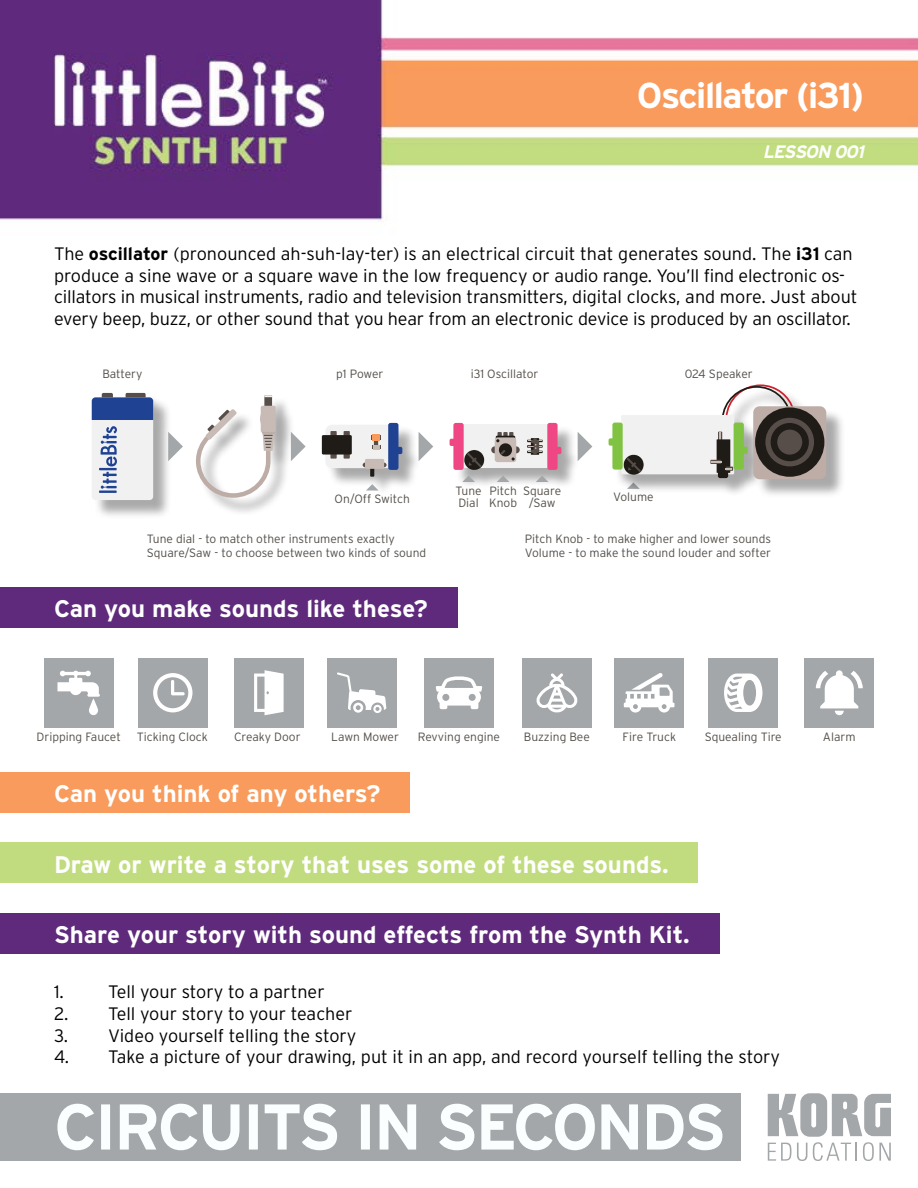
<style>
.page{position:relative;width:918px;height:1188px;background:#fff}
.page>*{position:absolute;margin:0;border:0;box-sizing:border-box;transform-origin:0 0}
.t1{font:700 36px "Interstate";letter-spacing:-.04em;color:#fff}
.t2{font:700 24px "Interstate";color:#fff}
.t3{font:300 18px/21.6px "Interstate";letter-spacing:-.01em;color:#000}
.t4{font:italic 700 18px "Interstate";color:#fff}
.t5{font:300 12px/12px "Interstate";color:#544f4a}
.s1{font-weight:700}
</style>
<div class="page">
<img style="left:0;top:0;width:918px;height:1161px">
<div style="left:0;top:1093px;width:741px;height:68px;background:#a3a7a9"></div>
<svg style="left:768px;top:1093px;width:123px;height:68px"></svg>
<svg style="left:57px;top:1104px;width:665px;height:46px"></svg>
<div style="left:0;top:587px;width:457px;height:41px;background:#5f2a7c"></div>
<div style="left:0;top:772px;width:410px;height:41px;background:#f89b5c"></div>
<div style="left:0;top:913px;width:720px;height:41px;background:#5f2a7c"></div>
<div style="left:0;top:843px;width:698px;height:40px;background:#c1dc7e"></div>
<div style="left:138px;top:658px;width:70px;height:70px;background:#a3a7a9"></div>
<svg style="left:153px;top:673px;width:39px;height:39px"></svg>
<div style="left:522px;top:658px;width:70px;height:70px;background:#a3a7a9"></div>
<svg style="left:536px;top:673px;width:42px;height:39px"></svg>
<div style="left:614px;top:658px;width:70px;height:70px;background:#a3a7a9"></div>
<svg style="left:624px;top:673px;width:50px;height:40px"></svg>
<div style="left:708px;top:658px;width:70px;height:70px;background:#a3a7a9"></div>
<svg style="left:724px;top:674px;width:38px;height:38px"></svg>
<div style="left:424px;top:658px;width:70px;height:70px;background:#a3a7a9"></div>
<svg style="left:436px;top:676px;width:46px;height:33px"></svg>
<div style="left:44px;top:658px;width:70px;height:70px;background:#a3a7a9"></div>
<svg style="left:58px;top:671px;width:42px;height:44px"></svg>
<div style="left:804px;top:658px;width:70px;height:70px;background:#a3a7a9"></div>
<svg style="left:816px;top:670px;width:47px;height:45px"></svg>
<div style="left:327px;top:658px;width:70px;height:70px;background:#a3a7a9"></div>
<svg style="left:337px;top:672px;width:49px;height:41px"></svg>
<div style="left:234px;top:658px;width:70px;height:70px;background:#a3a7a9"></div>
<svg style="left:254px;top:670px;width:30px;height:45px"></svg>
<div style="left:452px;top:425px;width:128px;height:64px;background:#000;opacity:.34"></div>
<div style="left:459px;top:425px;width:93px;height:43px;background:#f1f1f1"></div>
<div style="left:547px;top:423px;width:11px;height:47px;background:#ef4784;border-radius:2px"></div>
<div style="left:550px;top:447px;width:11px;height:7px;background:#ef4784;border-radius:2px"></div>
<div style="left:453px;top:423px;width:11px;height:47px;background:#ef4784;border-radius:2px"></div>
<div style="left:450px;top:439px;width:11px;height:7px;background:#ef4784;border-radius:2px"></div>
<svg style="left:491px;top:446px;width:7px;height:7px"></svg>
<svg style="left:513px;top:446px;width:7px;height:7px"></svg>
<svg style="left:503px;top:432px;width:5px;height:25px"></svg>
<svg style="left:509px;top:432px;width:4px;height:25px"></svg>
<svg style="left:498px;top:432px;width:4px;height:25px"></svg>
<div style="left:496px;top:436px;width:19px;height:24px;background:#1f1c17"></div>
<div style="left:495px;top:437px;width:21px;height:25px;background:#c8bbb5;border-radius:3px"></div>
<svg style="left:496px;top:439px;width:19px;height:22px"></svg>
<svg style="left:464px;top:450px;width:20px;height:20px"></svg>
<svg style="left:527px;top:438px;width:16px;height:17px"></svg>
<div style="left:94px;top:395px;width:78px;height:123px;background:#000;opacity:.34"></div>
<div style="left:126px;top:393px;width:20px;height:35px;background:#584e49;border-radius:2px"></div>
<div style="left:102px;top:393px;width:11px;height:35px;background:#584e49;border-radius:2px"></div>
<div style="left:92px;top:397px;width:61px;height:103px;background:#f1f1f1;border-radius:4px"></div>
<svg style="left:92px;top:397px;width:61px;height:23px"></svg>
<svg style="left:99px;top:426px;width:18px;height:67px"></svg>
<div style="left:324px;top:425px;width:97px;height:71px;background:#000;opacity:.34"></div>
<div style="left:325px;top:425px;width:70px;height:43px;background:#f1f1f1;border-radius:7px"></div>
<div style="left:388px;top:423px;width:10px;height:47px;background:#204293;border-radius:2px"></div>
<div style="left:391px;top:447px;width:11px;height:7px;background:#204293;border-radius:2px"></div>
<div style="left:344px;top:431px;width:6px;height:28px;background:#584e49"></div>
<div style="left:330px;top:431px;width:7px;height:28px;background:#584e49"></div>
<div style="left:322px;top:435px;width:30px;height:20px;background:#1f1c17"></div>
<hr style="left:374px;top:435px;width:4px;height:13px;background:#584e49">
<div style="left:371px;top:435px;width:10px;height:5px;background:#584e49"></div>
<div style="left:372px;top:434px;width:8px;height:7px;background:#f89b5c"></div>
<svg style="left:372px;top:445px;width:8px;height:4px"></svg>
<svg style="left:370px;top:465px;width:4px;height:12px"></svg>
<div style="left:365px;top:459px;width:19px;height:10px;background:#c8bbb5;border-radius:2px"></div>
<div style="left:198px;top:397px;width:97px;height:119px;background:#000;opacity:.34"></div>
<svg style="left:264px;top:395px;width:8px;height:17px"></svg>
<svg style="left:264px;top:395px;width:8px;height:2px"></svg>
<div style="left:261px;top:406px;width:15px;height:26px;background:#c8bbb5;border-radius:2px"></div>
<svg style="left:196px;top:408px;width:80px;height:90px"></svg>
<svg style="left:168px;top:432px;width:15px;height:29px"></svg>
<svg style="left:291px;top:432px;width:15px;height:29px"></svg>
<svg style="left:419px;top:432px;width:14px;height:29px"></svg>
<svg style="left:578px;top:432px;width:14px;height:29px"></svg>
<svg style="left:366px;top:484px;width:13px;height:7px"></svg>
<svg style="left:536px;top:476px;width:12px;height:6px"></svg>
<svg style="left:497px;top:476px;width:12px;height:6px"></svg>
<svg style="left:462px;top:476px;width:13px;height:6px"></svg>
<div style="left:611px;top:386px;width:234px;height:112px;background:#000;opacity:.34"></div>
<svg style="left:722px;top:384px;width:72px;height:35px"></svg>
<div style="left:621px;top:415px;width:113px;height:59px;background:#f1f1f1"></div>
<div style="left:734px;top:423px;width:10px;height:47px;background:#80c342;border-radius:2px"></div>
<div style="left:736px;top:447px;width:12px;height:7px;background:#80c342;border-radius:2px"></div>
<div style="left:612px;top:423px;width:11px;height:47px;background:#80c342;border-radius:2px"></div>
<div style="left:609px;top:438px;width:11px;height:8px;background:#80c342;border-radius:2px"></div>
<svg style="left:624px;top:455px;width:20px;height:20px"></svg>
<hr style="left:718px;top:432px;width:4px;height:13px;background:#584e49">
<svg style="left:719px;top:433px;width:2px;height:6px"></svg>
<div style="left:717px;top:439px;width:13px;height:34px;background:#1f1c17"></div>
<div style="left:718px;top:445px;width:10px;height:33px;background:#1f1c17;border-radius:2px"></div>
<svg style="left:710px;top:460px;width:11px;height:4px"></svg>
<svg style="left:712px;top:461px;width:21px;height:10px"></svg>
<div style="left:753px;top:406px;width:73px;height:73px;background:#bdada6;border-radius:6px"></div>
<div style="left:755px;top:407px;width:69px;height:70px;background:#1f1c17;border-radius:50%"></div>
<div style="left:765px;top:418px;width:49px;height:48px;background:#584e49;border-radius:50%"></div>
<div style="left:771px;top:423px;width:38px;height:38px;background:#1f1c17;border-radius:50%"></div>
<div style="left:777px;top:430px;width:25px;height:25px;background:#584e49;border-radius:50%"></div>
<h1 class="t1" style="left:637px;top:75px;width:229px">Oscillator (i31)</h1>
<p class="t4" style="left:763px;top:142px;width:107px">LESSON 001</p>
<p class="t3" style="left:54px;top:243px;width:805px">The <span class="s1">oscillator</span> (pronounced ah-suh-lay-ter) is an electrical circuit that generates sound. The <span class="s1">i31</span> can produce a sine wave or a square wave in the low frequency or audio range. You’ll find electronic os&shy;cillators in musical instruments, radio and television transmitters, digital clocks, and more. Just about every beep, buzz, or other sound that you hear from an electronic device is produced by an oscillator.</p>
<p class="t5" style="left:102px;top:368px;width:42px">Battery</p>
<p class="t5" style="left:336px;top:368px;width:49px">p1 Power</p>
<p class="t5" style="left:471px;top:368px;width:69px">i31 Oscillator</p>
<p class="t5" style="left:685px;top:368px;width:69px">024 Speaker</p>
<p class="t5" style="left:489px;top:484px;width:30px">Pitch<br>Knob</p>
<p class="t5" style="left:523px;top:484px;width:40px;text-align:center">Square /Saw</p>
<p class="t5" style="left:456px;top:484px;width:28px">Tune<br>Dial</p>
<p class="t5" style="left:335px;top:493px;width:77px">On/Off Switch</p>
<p class="t5" style="left:613px;top:491px;width:42px">Volume</p>
<p class="t5" style="left:147px;top:532px;width:250px">Tune dial - to match other instruments exactly</p>
<p class="t5" style="left:525px;top:532px;width:248px">Pitch Knob - to make higher and lower sounds</p>
<p class="t5" style="left:147px;top:547px;width:281px">Square/Saw - to choose between two kinds of sound</p>
<p class="t5" style="left:525px;top:547px;width:248px">Volume - to make the sound louder and softer</p>
<h2 class="t2" style="left:54px;top:595px;width:375px">Can you make sounds like these?</h2>
<p class="t5" style="left:37px;top:731px;width:86px">Dripping Faucet</p>
<p class="t5" style="left:137px;top:731px;width:72px">Ticking Clock</p>
<p class="t5" style="left:234px;top:731px;width:68px">Creaky Door</p>
<p class="t5" style="left:331px;top:731px;width:69px">Lawn Mower</p>
<p class="t5" style="left:418px;top:731px;width:84px">Revving engine</p>
<p class="t5" style="left:524px;top:731px;width:67px">Buzzing Bee</p>
<p class="t5" style="left:623px;top:731px;width:55px">Fire Truck</p>
<p class="t5" style="left:705px;top:731px;width:79px">Squealing Tire</p>
<p class="t5" style="left:823px;top:731px;width:34px">Alarm</p>
<h2 class="t2" style="left:54px;top:780px;width:328px">Can you think of any others?</h2>
<h2 class="t2" style="left:54px;top:851px;width:616px">Draw or write a story that uses some of these sounds.</h2>
<h2 class="t2" style="left:54px;top:921px;width:637px">Share your story with sound effects from the Synth Kit.</h2>
<p class="t3" style="left:54px;top:981px;width:11px">1.</p>
<p class="t3" style="left:108px;top:981px;width:218px">Tell your story to a partner</p>
<p class="t3" style="left:54px;top:1003px;width:300px">2. Tell your story to your teacher</p>
<p class="t3" style="left:54px;top:1024px;width:304px">3. Video yourself telling the story</p>
<p class="t3" style="left:54px;top:1046px;width:728px">4. Take a picture of your drawing, put it in an app, and record yourself telling the story</p>
</div>
